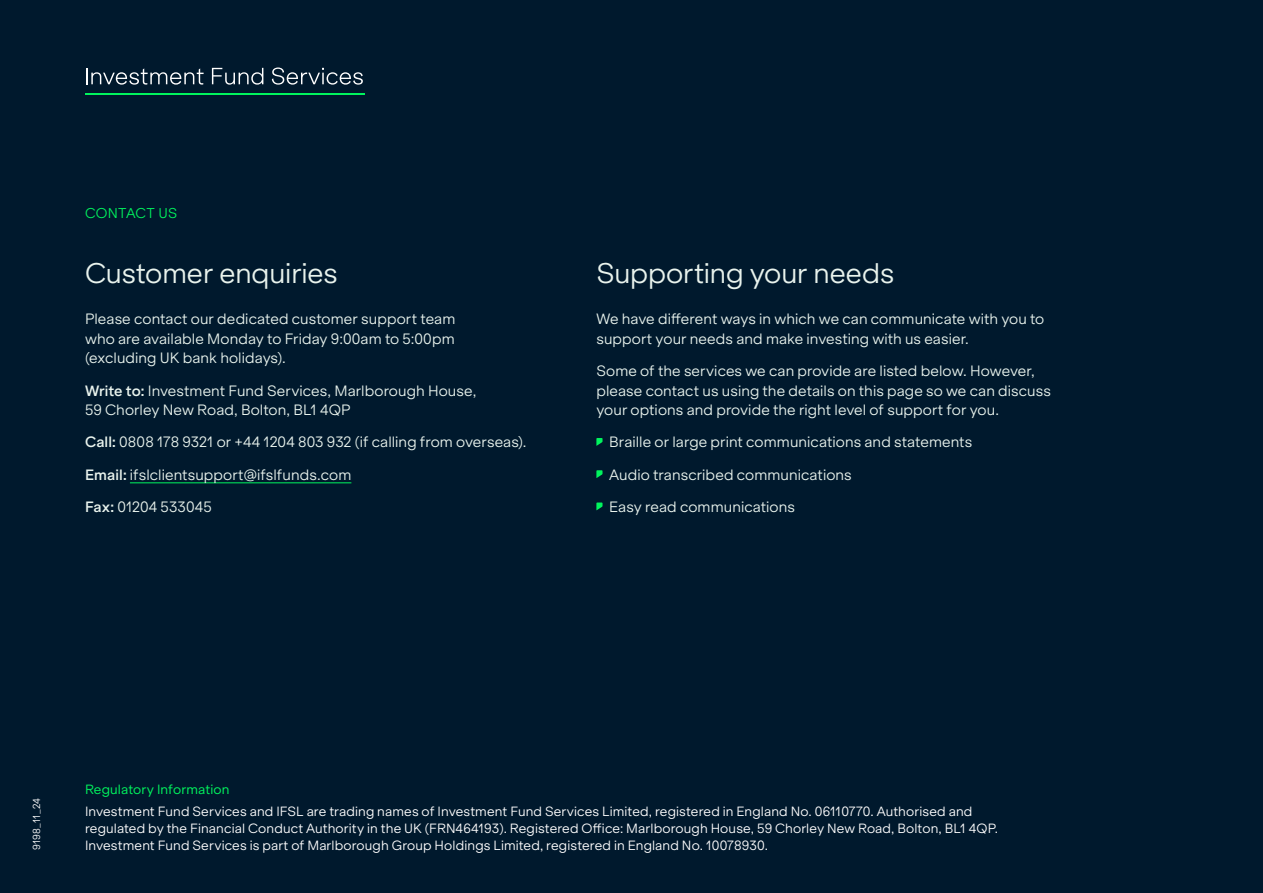
<style>
.page{position:relative;width:1263px;height:893px;background:#00192d}
.page>*{position:absolute;margin:0;border:0;box-sizing:border-box;transform-origin:0 0}
.t1{font:300 27px "ES Klarheit Grotesk";letter-spacing:-.005em;color:#e9f3ed}
.t2{font:300 14.25px/19.5px "ES Klarheit Grotesk";letter-spacing:.005em;color:#e9f3ed}
.t3{font:300 13.5px "ES Klarheit Grotesk";letter-spacing:.02em;color:#00f45d}
.t4{font:300 12.75px/17.2px "ES Klarheit Grotesk";letter-spacing:.01em;color:#fff}
.t5{font:12.75px "ES Klarheit Grotesk";letter-spacing:.01em;color:#00f45d}
.t6{font:300 9.75px "ES Klarheit Grotesk";color:#fff}
.s1{font-weight:600}
</style>
<div class="page">
<hr style="left:130px;top:483px;width:221px;height:1px;background:#00f45d">
<svg style="left:596px;top:438px;width:6px;height:8px"></svg>
<svg style="left:596px;top:470px;width:6px;height:8px"></svg>
<svg style="left:596px;top:502px;width:6px;height:8px"></svg>
<hr style="left:85px;top:93px;width:280px;height:2px;background:#00f45d">
<svg style="left:86px;top:68px;width:118px;height:17px"></svg>
<svg style="left:212px;top:68px;width:51px;height:17px"></svg>
<svg style="left:272px;top:68px;width:91px;height:17px"></svg>
<p class="t3" style="left:85px;top:202px;width:94px">CONTACT US</p>
<h1 class="t1" style="left:85px;top:251px;width:254px">Customer enquiries</h1>
<p class="t2" style="left:85px;top:308px;width:372px;text-align:justify">Please contact our dedicated customer support team who are available Monday to Friday 9:00am to 5:00pm (excluding UK bank holidays).</p>
<p class="t2" style="left:85px;top:379px;width:393px"><span class="s1">Write to:</span> Investment Fund Services, Marlborough House,<br>59 Chorley New Road, Bolton, BL1 4QP</p>
<p class="t2" style="left:85px;top:431px;width:443px"><span class="s1">Call:</span> 0808 178 9321 or +44 1204 803 932 (if calling from overseas).</p>
<p class="t2" style="left:85px;top:463px;width:268px"><span class="s1">Email:</span> ifslclientsupport@ifslfunds.com</p>
<p class="t2" style="left:85px;top:495px;width:128px"><span class="s1">Fax:</span> 01204 533045</p>
<h1 class="t1" style="left:596px;top:251px;width:299px">Supporting your needs</h1>
<p class="t2" style="left:596px;top:308px;width:449px">We have different ways in which we can communicate with you to support your needs and make investing with us easier.</p>
<p class="t2" style="left:596px;top:360px;width:456px">Some of the services we can provide are listed below. However, please contact us using the details on this page so we can discuss your options and provide the right level of support for you.</p>
<p class="t2" style="left:609px;top:431px;width:365px">Braille or large print communications and statements</p>
<p class="t2" style="left:609px;top:463px;width:244px">Audio transcribed communications</p>
<p class="t2" style="left:609px;top:495px;width:187px">Easy read communications</p>
<p class="t6" style="left:28px;top:850px;width:54px;rotate:-90deg">9198_11_24</p>
<p class="t5" style="left:85px;top:779px;width:146px">Regulatory Information</p>
<p class="t4" style="left:85px;top:801px;width:914px">Investment Fund Services and IFSL are trading names of Investment Fund Services Limited, registered in England No. 06110770. Authorised and regulated by the Financial Conduct Authority in the UK (FRN464193). Registered Office: Marlborough House, 59 Chorley New Road, Bolton, BL1 4QP.</p>
<p class="t4" style="left:85px;top:836px;width:685px">Investment Fund Services is part of Marlborough Group Holdings Limited, registered in England No. 10078930.</p>
</div>
